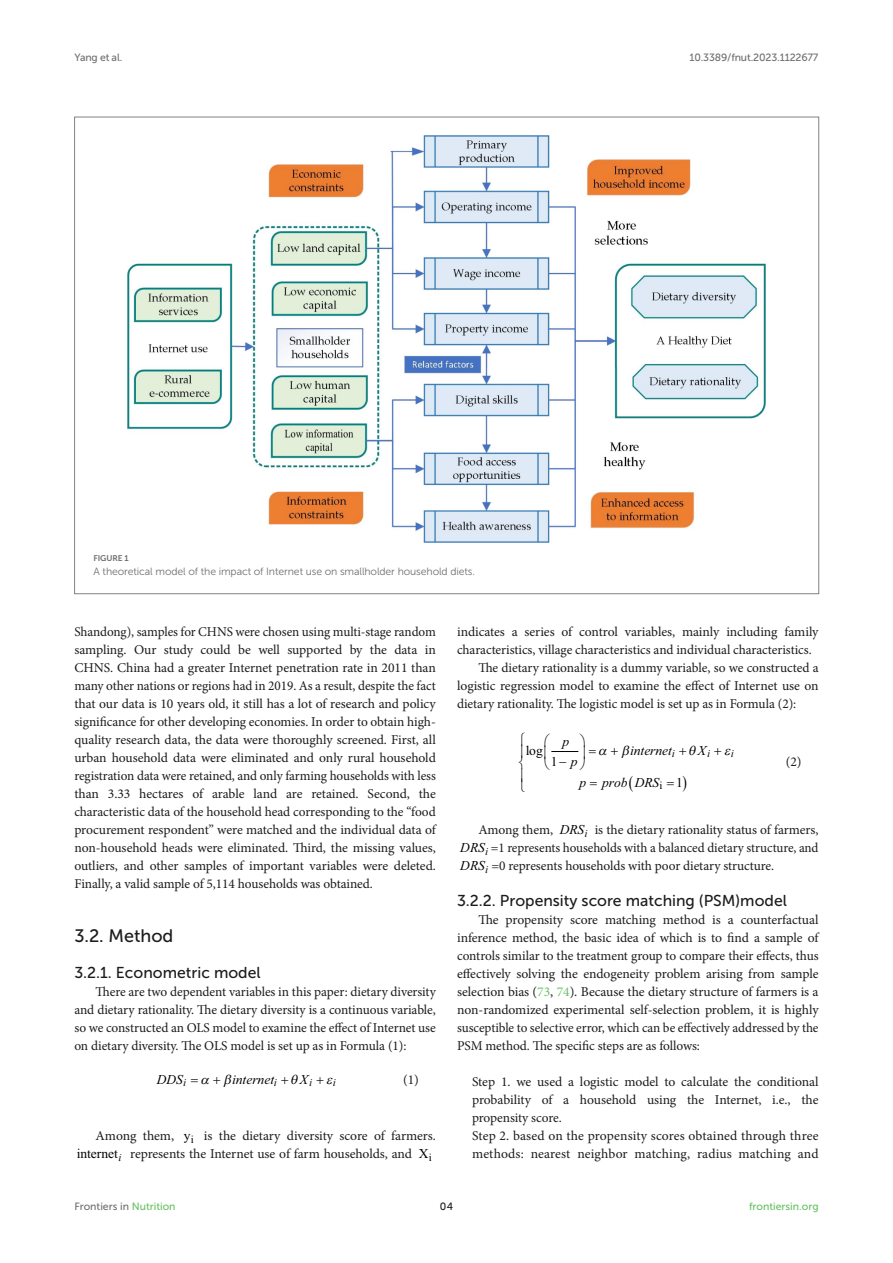
<style>
.page{position:relative;width:893px;height:1263px;background:#fff}
.page>*{position:absolute;margin:0;border:0;box-sizing:border-box;transform-origin:0 0}
.TEXT_FLUSH{font:18px "Museo Sans 500";color:#1b1c1b}
.HEAD_3{font:15.75px "Museo Sans 500";color:#1b1c1b}
.TEXT_FLUSH-2{font:15.75px "Museo Sans 500";color:#1b1c1b}
.TEXT_FLUSH-3{font:13.5px/18px "Minion Pro";letter-spacing:-.005em;color:#1b1c1b;text-align:justify}
.TEXT{font:13.5px/18px "Minion Pro";letter-spacing:-.005em;color:#1b1c1b}
.BL_ABW{font:13.5px/18px "Minion Pro";letter-spacing:-.01em;color:#1b1c1b;text-align:justify}
.spi-math-img{font:13.5px "Minion Pro";letter-spacing:-.005em;color:#1b1c1b}
.BL_MID{font:13.5px/18px "Minion Pro";letter-spacing:.005em;color:#1b1c1b}
.spi-math-img-2{font:italic 13.5px/19.4px "Times New Roman";color:#000;text-align:center}
.spi-math-img-3{font:13.5px "Times New Roman";color:#000}
.EQ{font:13.5px "Minion Pro";color:#1b1c1b}
.spi-math-img-4{font:italic 10.8px "Times New Roman";color:#000}
.spi-math-img-5{font:10.8px "Times New Roman";color:#000}
.FIG_LEG{font:10.5px "Museo Sans 300";letter-spacing:-.01em;color:#706f70}
.t1{font:10.5px "Museo Sans 500";letter-spacing:-.015em;color:#706f70}
.t2{font:10.5px "Museo Sans 500";color:#65c161}
.t3{font:10.5px "Museo Sans 500";color:#1b1c1b}
.FIG_HD{font:8.25px "Museo Sans 700";letter-spacing:-.01em;color:#706f70}
.s1{font-style:normal}
.s2{font-family:"Times New Roman";font-style:italic;color:#000}
.s3{color:#65c161}
</style>
<div class="page">
<img style="left:128px;top:136px;width:638px;height:406px">
<svg style="left:551px;top:751px;width:28px;height:1px"></svg>
<p class="t1" style="left:74px;top:51px;width:49px">Yang et al.</p>
<p class="t1" style="left:689px;top:51px;width:131px">10.3389/fnut.2023.1122677</p>
<p class="FIG_HD" style="left:94px;top:554px;width:37px">FIGURE 1</p>
<p class="FIG_LEG" style="left:94px;top:565px;width:383px">A theoretical model of the impact of Internet use on smallholder household diets.</p>
<p class="TEXT_FLUSH-3" style="left:74px;top:623px;width:363px">Shandong), samples for CHNS were chosen using multi-stage random sampling. Our study could be well supported by the data in CHNS. China had a greater Internet penetration rate in 2011 than many other nations or regions had in 2019. As a result, despite the fact that our data is 10 years old, it still has a lot of research and policy significance for other developing economies. In order to obtain high&shy;quality research data, the data were thoroughly screened. First, all urban household data were eliminated and only rural household registration data were retained, and only farming households with less than 3.33 hectares of arable land are retained. Second, the characteristic data of the household head corresponding to the “food procurement respondent” were matched and the individual data of non-household heads were eliminated. Third, the missing values, outliers, and other samples of important variables were deleted.<br>Finally, a valid sample of 5,114 households was obtained.</p>
<p class="TEXT_FLUSH" style="left:74px;top:926px;width:101px">3.2. Method</p>
<p class="TEXT_FLUSH-2" style="left:74px;top:964px;width:188px">3.2.1. Econometric model</p>
<p class="TEXT_FLUSH-3" style="left:74px;top:983px;width:363px;text-indent:21px">There are two dependent variables in this paper: dietary diversity and dietary rationality. The dietary diversity is a continuous variable, so we constructed an OLS model to examine the effect of Internet use on dietary diversity. The OLS model is set up as in Formula (1):</p>
<p class="spi-math-img-2" style="left:157px;top:1069px;width:31px">DDS<sub>i</sub></p>
<p class="spi-math-img-4" style="left:274px;top:1075px;width:4px">i</p>
<p class="spi-math-img-2" style="left:232px;top:1069px;width:43px">internet</p>
<p class="spi-math-img-2" style="left:300px;top:1069px;width:14px">X<sub>i</sub></p>
<p class="spi-math-img-4" style="left:333px;top:1075px;width:4px">i</p>
<p class="EQ" style="left:403px;top:1070px;width:17px">(1)</p>
<p class="TEXT" style="left:96px;top:1127px;width:80px">Among them,</p>
<p class="spi-math-img-3" style="left:184px;top:1131px;width:11px">y<sub>i</sub></p>
<p class="TEXT" style="left:204px;top:1127px;width:233px">is the dietary diversity score of farmers.</p>
<p class="spi-math-img-3" style="left:77px;top:1149px;width:46px">internet<sub>i</sub></p>
<p class="TEXT" style="left:130px;top:1145px;width:283px">represents the Internet use of farm households, and</p>
<p class="spi-math-img-3" style="left:419px;top:1149px;width:15px">X<sub>i</sub></p>
<p class="TEXT" style="left:457px;top:623px;width:363px">indicates a series of control variables, mainly including family characteristics, village characteristics and individual characteristics.</p>
<p class="TEXT" style="left:457px;top:659px;width:363px;text-align:justify;text-indent:21px">The dietary rationality is a dummy variable, so we constructed a logistic regression model to examine the effect of Internet use on dietary rationality. The logistic model is set up as in Formula (2):</p>
<p class="spi-math-img-3" style="left:526px;top:745px;width:19px">log</p>
<p class="spi-math-img-2" style="left:551px;top:732px;width:28px">p<br><span class="s1">1</span>− p</p>
<p class="spi-math-img-2" style="left:630px;top:740px;width:43px">internet</p>
<p class="spi-math-img-2" style="left:698px;top:740px;width:10px">X</p>
<p class="spi-math-img-2" style="left:579px;top:772px;width:81px">p prob DRS</p>
<p class="spi-math-img-4" style="left:672px;top:746px;width:4px">i</p>
<p class="spi-math-img-4" style="left:707px;top:746px;width:4px">i</p>
<p class="spi-math-img-4" style="left:731px;top:746px;width:4px">i</p>
<p class="spi-math-img-3" style="left:676px;top:777px;width:8px">1</p>
<p class="EQ" style="left:786px;top:752px;width:17px">(2)</p>
<p class="spi-math-img-5" style="left:659px;top:781px;width:4px">i</p>
<p class="TEXT" style="left:478px;top:821px;width:76px">Among them,</p>
<p class="spi-math-img-2" style="left:560px;top:820px;width:29px">DRS<sub>i</sub></p>
<p class="TEXT" style="left:595px;top:821px;width:225px">is the dietary rationality status of farmers,</p>
<p class="spi-math-img" style="left:460px;top:839px;width:360px"><span class="s2">DRS</span><sub>i</sub> =1 represents households with a balanced dietary structure, and</p>
<p class="spi-math-img" style="left:460px;top:857px;width:315px"><span class="s2">DRS</span><sub>i</sub> =0 represents households with poor dietary structure.</p>
<p class="HEAD_3" style="left:457px;top:892px;width:331px">3.2.2. Propensity score matching (PSM)model</p>
<p class="TEXT_FLUSH-3" style="left:457px;top:911px;width:363px;text-indent:21px">The propensity score matching method is a counterfactual inference method, the basic idea of which is to find a sample of controls similar to the treatment group to compare their effects, thus effectively solving the endogeneity problem arising from sample selection bias (<span class="s3">73</span>, <span class="s3">74</span>). Because the dietary structure of farmers is a non-randomized experimental self-selection problem, it is highly susceptible to selective error, which can be effectively addressed by the PSM method. The specific steps are as follows:</p>
<p class="BL_ABW" style="left:472px;top:1073px;width:348px">Step 1. we used a logistic model to calculate the conditional probability of a household using the Internet, i.e., the propensity score.</p>
<p class="BL_MID" style="left:472px;top:1127px;width:348px">Step 2. based on the propensity scores obtained through three methods: nearest neighbor matching, radius matching and</p>
<p class="t1" style="left:74px;top:1200px;width:103px">Frontiers in <span class="s3">Nutrition</span></p>
<p class="t3" style="left:440px;top:1200px;width:15px">04</p>
<p class="t2" style="left:749px;top:1200px;width:71px">frontiersin.org</p>
</div>
